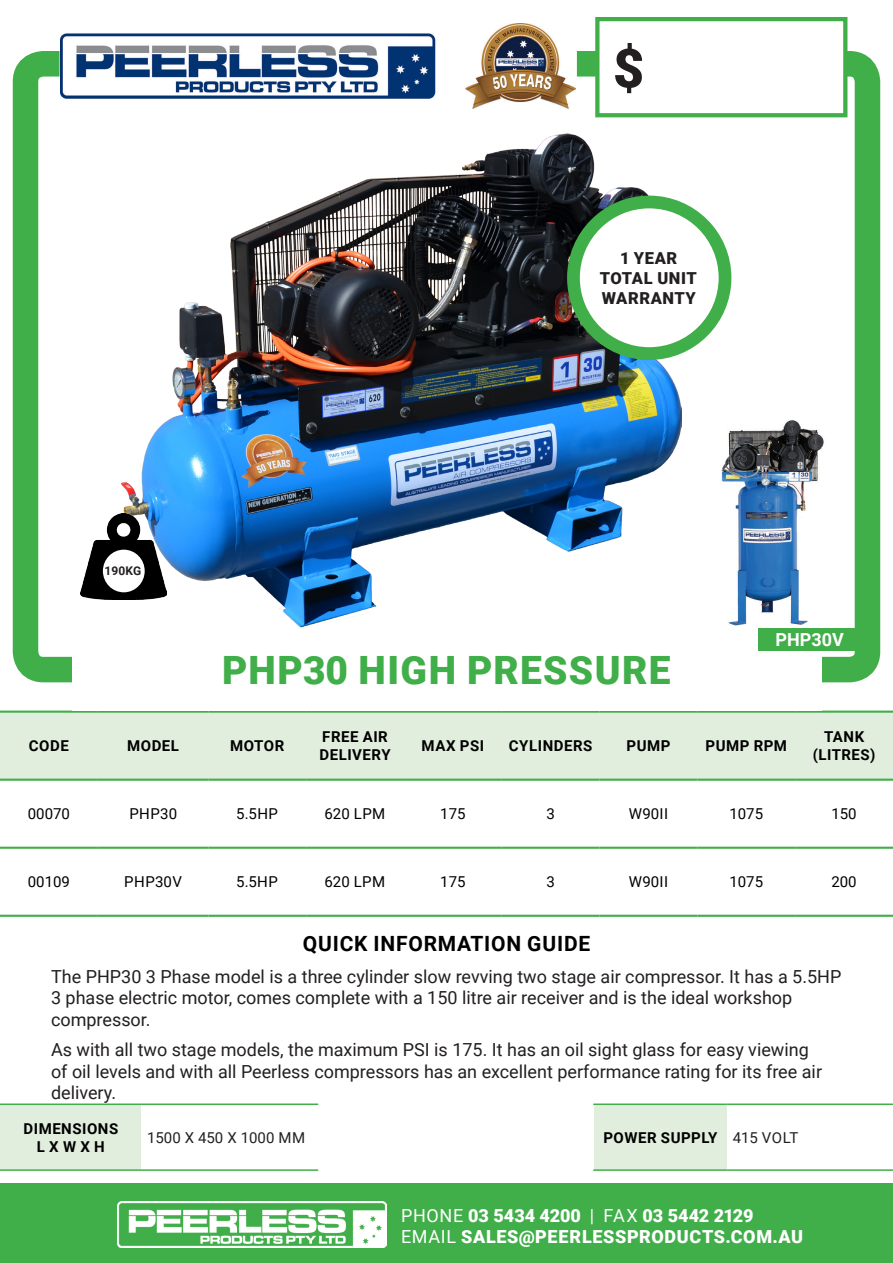
<style>
.page{position:relative;width:893px;height:1263px;background:#fff}
.page>*{position:absolute;margin:0;border:0;box-sizing:border-box;transform-origin:0 0}
.t1{font:900 54px "Roboto";color:#231f20}
.t2{font:900 39px "Roboto";letter-spacing:.035em;color:#40ae49}
.t3{font:700 21px "Roboto";letter-spacing:.04em;color:#000}
.t4{font:18px/21.6px "Roboto";color:#231f20}
.t5{font:900 18px/21.6px "Roboto";letter-spacing:.025em;color:#fff}
.t6{font:700 18px "Roboto";color:#fff}
.t7{font:900 16.5px/19.8px "Roboto";letter-spacing:.035em;color:#231f20;text-align:center}
.t8{font:700 15px/18px "Roboto";letter-spacing:.035em;color:#000;text-align:center}
.t9{font:15px "Roboto";color:#000}
.t10{font:15px "Roboto";color:#231f20}
.t11{font:700 12px "Roboto";letter-spacing:.01em;color:#231f20}
.s1{font-weight:400;color:#231f20}
.s2{font-weight:400}
</style>
<div class="page">
<div style="left:0;top:1183px;width:893px;height:80px;background:#40ae49"></div>
<img style="left:117px;top:1201px;width:270px;height:46px">
<img style="left:61px;top:24px;width:490px;height:14px">
<svg style="left:844px;top:38px;width:37px;height:645px"></svg>
<svg style="left:12px;top:38px;width:832px;height:645px"></svg>
<div style="left:597px;top:19px;width:248px;height:96px;background:#fff"></div>
<div style="left:595px;top:17px;width:252px;height:100px;border:4px solid #40ae49"></div>
<div style="left:594px;top:1104px;width:133px;height:66px;background:#e1eedd"></div>
<hr style="left:593px;top:1103px;width:134px;height:2px;background:#40ae49">
<hr style="left:727px;top:1103px;width:166px;height:2px;background:#40ae49">
<hr style="left:593px;top:1169px;width:134px;height:2px;background:#40ae49">
<hr style="left:727px;top:1169px;width:166px;height:2px;background:#40ae49">
<div style="left:1px;top:1104px;width:140px;height:66px;background:#e1eedd"></div>
<hr style="left:0;top:1103px;width:141px;height:2px;background:#40ae49">
<hr style="left:141px;top:1103px;width:177px;height:2px;background:#40ae49">
<hr style="left:0;top:1169px;width:141px;height:2px;background:#40ae49">
<hr style="left:141px;top:1169px;width:177px;height:2px;background:#40ae49">
<div style="left:0;top:713px;width:893px;height:66px;background:#e1eedd"></div>
<hr style="left:0;top:710px;width:98px;height:3px;background:#40ae49">
<hr style="left:98px;top:710px;width:110px;height:3px;background:#40ae49">
<hr style="left:208px;top:710px;width:98px;height:3px;background:#40ae49">
<hr style="left:306px;top:710px;width:98px;height:3px;background:#40ae49">
<hr style="left:404px;top:710px;width:98px;height:3px;background:#40ae49">
<hr style="left:502px;top:710px;width:98px;height:3px;background:#40ae49">
<hr style="left:600px;top:710px;width:97px;height:3px;background:#40ae49">
<hr style="left:697px;top:710px;width:98px;height:3px;background:#40ae49">
<hr style="left:795px;top:710px;width:98px;height:3px;background:#40ae49">
<hr style="left:0;top:779px;width:98px;height:2px;background:#40ae49">
<hr style="left:98px;top:779px;width:110px;height:2px;background:#40ae49">
<hr style="left:208px;top:779px;width:98px;height:2px;background:#40ae49">
<hr style="left:306px;top:779px;width:98px;height:2px;background:#40ae49">
<hr style="left:404px;top:779px;width:98px;height:2px;background:#40ae49">
<hr style="left:502px;top:779px;width:98px;height:2px;background:#40ae49">
<hr style="left:600px;top:779px;width:97px;height:2px;background:#40ae49">
<hr style="left:697px;top:779px;width:98px;height:2px;background:#40ae49">
<hr style="left:795px;top:779px;width:98px;height:2px;background:#40ae49">
<hr style="left:0;top:847px;width:98px;height:2px;background:#40ae49">
<hr style="left:98px;top:847px;width:110px;height:2px;background:#40ae49">
<hr style="left:208px;top:847px;width:98px;height:2px;background:#40ae49">
<hr style="left:306px;top:847px;width:98px;height:2px;background:#40ae49">
<hr style="left:404px;top:847px;width:98px;height:2px;background:#40ae49">
<hr style="left:502px;top:847px;width:98px;height:2px;background:#40ae49">
<hr style="left:600px;top:847px;width:97px;height:2px;background:#40ae49">
<hr style="left:697px;top:847px;width:98px;height:2px;background:#40ae49">
<hr style="left:795px;top:847px;width:98px;height:2px;background:#40ae49">
<hr style="left:0;top:915px;width:98px;height:2px;background:#40ae49">
<hr style="left:98px;top:915px;width:110px;height:2px;background:#40ae49">
<hr style="left:208px;top:915px;width:98px;height:2px;background:#40ae49">
<hr style="left:306px;top:915px;width:98px;height:2px;background:#40ae49">
<hr style="left:404px;top:915px;width:98px;height:2px;background:#40ae49">
<hr style="left:502px;top:915px;width:98px;height:2px;background:#40ae49">
<hr style="left:600px;top:915px;width:97px;height:2px;background:#40ae49">
<hr style="left:697px;top:915px;width:98px;height:2px;background:#40ae49">
<hr style="left:795px;top:915px;width:98px;height:2px;background:#40ae49">
<div style="left:72px;top:628px;width:749px;height:82px;background:#fff"></div>
<img style="left:122px;top:133px;width:559px;height:495px">
<img style="left:81px;top:514px;width:86px;height:86px">
<div style="left:103px;top:550px;width:42px;height:42px;background:#fff;border-radius:50%"></div>
<img style="left:709px;top:417px;width:126px;height:211px">
<div style="left:573px;top:202px;width:152px;height:152px;background:#fff;border-radius:50%"></div>
<div style="left:567px;top:196px;width:164px;height:164px;border:13px solid #40ae49;border-radius:50%"></div>
<div style="left:759px;top:628px;width:102px;height:23px;background:#40ae49"></div>
<h1 class="t1" style="left:613px;top:30px;width:33px">$</h1>
<p class="t7" style="left:600px;top:248px;width:98px">1 YEAR<br>TOTAL UNIT<br>WARRANTY</p>
<p class="t11" style="left:105px;top:563px;width:38px">190KG</p>
<h2 class="t2" style="left:222px;top:643px;width:450px">PHP30 HIGH PRESSURE</h2>
<p class="t6" style="left:775px;top:627px;width:70px">PHP30V</p>
<p class="t8" style="left:29px;top:736px;width:41px">CODE</p>
<p class="t8" style="left:127px;top:736px;width:53px">MODEL</p>
<p class="t8" style="left:230px;top:736px;width:55px">MOTOR</p>
<p class="t8" style="left:319px;top:727px;width:73px;text-align:left">FREE AIR<br>DELIVERY</p>
<p class="t8" style="left:422px;top:736px;width:64px">MAX PSI</p>
<p class="t8" style="left:509px;top:736px;width:85px">CYLINDERS</p>
<p class="t8" style="left:626px;top:736px;width:45px">PUMP</p>
<p class="t8" style="left:705px;top:736px;width:83px">PUMP RPM</p>
<p class="t8" style="left:813px;top:727px;width:64px">TANK (LITRES)</p>
<p class="t9" style="left:28px;top:803px;width:44px">00070</p>
<p class="t9" style="left:129px;top:803px;width:49px">PHP30</p>
<p class="t9" style="left:236px;top:803px;width:43px">5.5HP</p>
<p class="t9" style="left:324px;top:803px;width:62px">620 LPM</p>
<p class="t9" style="left:440px;top:803px;width:27px">175</p>
<p class="t9" style="left:546px;top:803px;width:10px">3</p>
<p class="t9" style="left:629px;top:803px;width:41px">W90II</p>
<p class="t9" style="left:729px;top:803px;width:35px">1075</p>
<p class="t9" style="left:831px;top:803px;width:27px">150</p>
<p class="t9" style="left:28px;top:871px;width:44px">00109</p>
<p class="t9" style="left:124px;top:871px;width:59px">PHP30V</p>
<p class="t9" style="left:236px;top:871px;width:43px">5.5HP</p>
<p class="t9" style="left:324px;top:871px;width:62px">620 LPM</p>
<p class="t9" style="left:440px;top:871px;width:27px">175</p>
<p class="t9" style="left:546px;top:871px;width:10px">3</p>
<p class="t9" style="left:629px;top:871px;width:41px">W90II</p>
<p class="t9" style="left:729px;top:871px;width:35px">1075</p>
<p class="t9" style="left:831px;top:871px;width:27px">200</p>
<p class="t3" style="left:303px;top:928px;width:289px">QUICK INFORMATION GUIDE</p>
<p class="t4" style="left:51px;top:965px;width:792px">The PHP30 3 Phase model is a three cylinder slow revving two stage air compressor. It has a 5.5HP<br>3 phase electric motor, comes complete with a 150 litre air receiver and is the ideal workshop compressor.</p>
<p class="t4" style="left:51px;top:1038px;width:772px">As with all two stage models, the maximum PSI is 175. It has an oil sight glass for easy viewing of oil levels and with all Peerless compressors has an excellent performance rating for its free air delivery.</p>
<p class="t8" style="left:23px;top:1119px;width:96px">DIMENSIONS<br>L X W X H</p>
<p class="t10" style="left:147px;top:1127px;width:160px">1500 X 450 X 1000 MM</p>
<p class="t8" style="left:603px;top:1128px;width:196px">POWER SUPPLY <span class="s1">415 VOLT</span></p>
<p class="t5" style="left:401px;top:1204px;width:403px"><span class="s2">PHONE</span> 03 5434 4200 <span class="s2">| FAX</span> 03 5442 2129<br><span class="s2">EMAIL</span> SALES@PEERLESSPRODUCTS.COM.AU</p>
</div>
